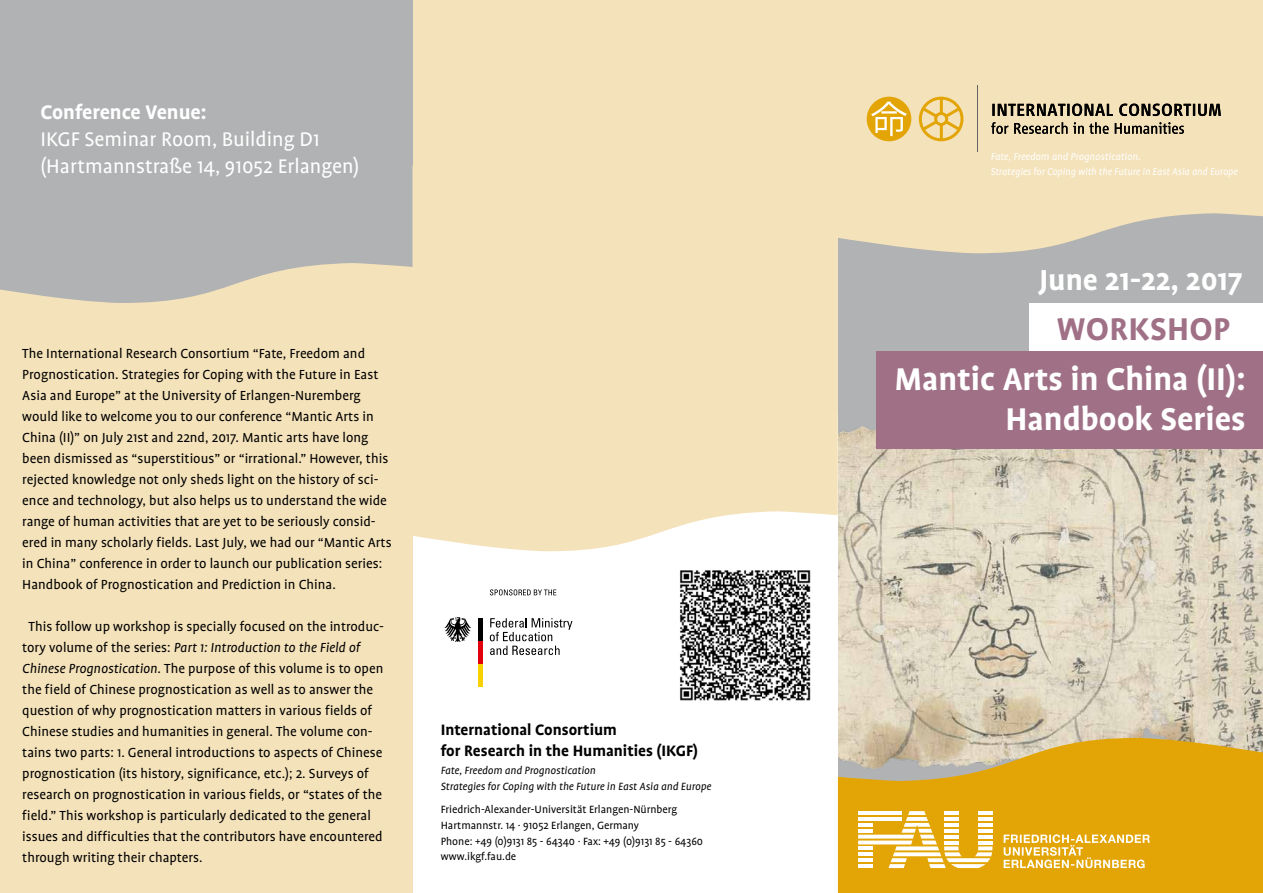
<style>
.page{position:relative;width:1263px;height:893px;background:#fff}
.page>*{position:absolute;margin:0;border:0;box-sizing:border-box;transform-origin:0 0}
.t1{font:700 36px "Profile";color:#fff}
.t2{font:700 36px "Profile";letter-spacing:.01em;color:#a07186}
.t3{font:700 33px "Profile";color:#fff}
.t4{font:22.5px "Profile";color:#fff}
.t5{font:700 22.5px "Profile";color:#fff}
.t6{font:700 17.25px "Profile";color:#000}
.t7{font:15px/21px "Profile";color:#000}
.t8{font:12px "Profile";color:#000}
.t9{font:italic 12px "Profile";color:#000}
.t10{font:italic 11.4px "Profile";color:#fff;scale:.96 1}
.t11{font:italic 11.4px "Profile";color:#fff}
.s1{font-style:italic}
</style>
<div class="page">
<div style="left:838px;top:168px;width:425px;height:674px;background:#b1b2b3"></div>
<img style="left:838px;top:426px;width:425px;height:311px">
<hr style="left:478px;top:641px;width:4px;height:23px;background:#e3000b">
<hr style="left:478px;top:664px;width:4px;height:23px;background:#f8d200">
<hr style="left:478px;top:618px;width:4px;height:23px;background:#000">
<svg style="left:444px;top:617px;width:27px;height:25px"></svg>
<svg style="left:490px;top:618px;width:82px;height:37px"></svg>
<svg style="left:490px;top:589px;width:66px;height:6px"></svg>
<div style="left:0;top:173px;width:412px;height:720px;background:#f4e2ba"></div>
<svg style="left:838px;top:737px;width:425px;height:156px;background:#dea921"></svg>
<svg style="left:838px;top:130px;width:425px;height:124px;background:#e9dab8"></svg>
<div style="left:838px;top:0;width:425px;height:130px;background:#f4e2ba"></div>
<hr style="left:977px;top:86px;width:1px;height:66px;background:#626261">
<div style="left:867px;top:97px;width:44px;height:44px;background:#e3a506;border-radius:50%"></div>
<svg style="left:871px;top:102px;width:36px;height:34px"></svg>
<svg style="left:919px;top:97px;width:44px;height:44px"></svg>
<svg style="left:991px;top:122px;width:193px;height:12px"></svg>
<svg style="left:992px;top:104px;width:229px;height:12px"></svg>
<svg style="left:1004px;top:834px;width:146px;height:34px;background:#eabf4e"></svg>
<svg style="left:858px;top:811px;width:134px;height:57px"></svg>
<svg style="left:412px;top:411px;width:426px;height:141px;background:#f5e5c3"></svg>
<div style="left:412px;top:0;width:426px;height:411px;background:#f4e2ba"></div>
<svg style="left:0;top:166px;width:412px;height:137px;background:#b9b8b3"></svg>
<div style="left:0;top:0;width:412px;height:166px;background:#b1b2b3"></div>
<div style="left:876px;top:351px;width:387px;height:98px;background:#a07186"></div>
<img style="left:680px;top:570px;width:131px;height:131px">
<div style="left:1030px;top:303px;width:233px;height:48px;background:#fff"></div>
<p class="t5" style="left:41px;top:100px;width:168px">Conference Venue:</p>
<p class="t4" style="left:41px;top:127px;width:280px">IKGF Seminar Room, Building D1</p>
<p class="t4" style="left:41px;top:154px;width:320px">(Hartmannstraße 14, 91052 Erlangen)</p>
<p class="t7" style="left:22px;top:343px;width:371px">The International Research Consortium “Fate, Freedom and Prognostication. Strategies for Coping with the Future in East Asia and Europe” at the University of Erlangen-Nuremberg would like to welcome you to our conference “Mantic Arts in China (II)” on July 21st and 22nd, 2017. Mantic arts have long been dismissed as “superstitious” or “irrational.” However, this rejected knowledge not only sheds light on the history of sci&shy;ence and technology, but also helps us to understand the wide range of human activities that are yet to be seriously consid&shy;ered in many scholarly fields. Last July, we had our “Mantic Arts in China” conference in order to launch our publication series:<br>Handbook of Prognostication and Prediction in China.</p>
<p class="t7" style="left:22px;top:616px;width:363px;text-indent:6px">This follow up workshop is specially focused on the introduc&shy;tory volume of the series: <span class="s1">Part 1: Introduction to the Field of Chinese Prognostication</span>. The purpose of this volume is to open the field of Chinese prognostication as well as to answer the question of why prognostication matters in various fields of Chinese studies and humanities in general. The volume con&shy;tains two parts: 1. General introductions to aspects of Chinese prognostication (its history, significance, etc.); 2. Surveys of research on prognostication in various fields, or “states of the field.” This workshop is particularly dedicated to the general issues and difficulties that the contributors have encountered through writing their chapters.</p>
<p class="t6" style="left:441px;top:721px;width:178px">International Consortium</p>
<p class="t6" style="left:441px;top:742px;width:259px">for Research in the Humanities (IKGF)</p>
<p class="t9" style="left:441px;top:764px;width:157px">Fate, Freedom and Prognostication</p>
<p class="t9" style="left:441px;top:780px;width:272px">Strategies for Coping with the Future in East Asia and Europe</p>
<p class="t8" style="left:441px;top:803px;width:238px">Friedrich-Alexander-Universität Erlangen-Nürnberg</p>
<p class="t8" style="left:441px;top:819px;width:200px">Hartmannstr. 14 · 91052 Erlangen, Germany</p>
<p class="t8" style="left:441px;top:835px;width:264px">Phone: +49 (0)9131 85 - 64340 · Fax: +49 (0)9131 85 - 64360</p>
<p class="t8" style="left:441px;top:851px;width:77px">www.ikgf.fau.de</p>
<p class="t11" style="left:991px;top:151px;width:152px">Fate, Freedom and Prognostication.</p>
<p class="t10" style="left:991px;top:165px;width:259px">Strategies for Coping with the Future in East Asia and Europe</p>
<p class="t3" style="left:1039px;top:263px;width:205px">June 21-22, 2017</p>
<p class="t2" style="left:1057px;top:309px;width:175px">WORKSHOP</p>
<p class="t1" style="left:894px;top:360px;width:353px">Mantic Arts in China (II):</p>
<p class="t1" style="left:1005px;top:399px;width:242px">Handbook Series</p>
</div>
